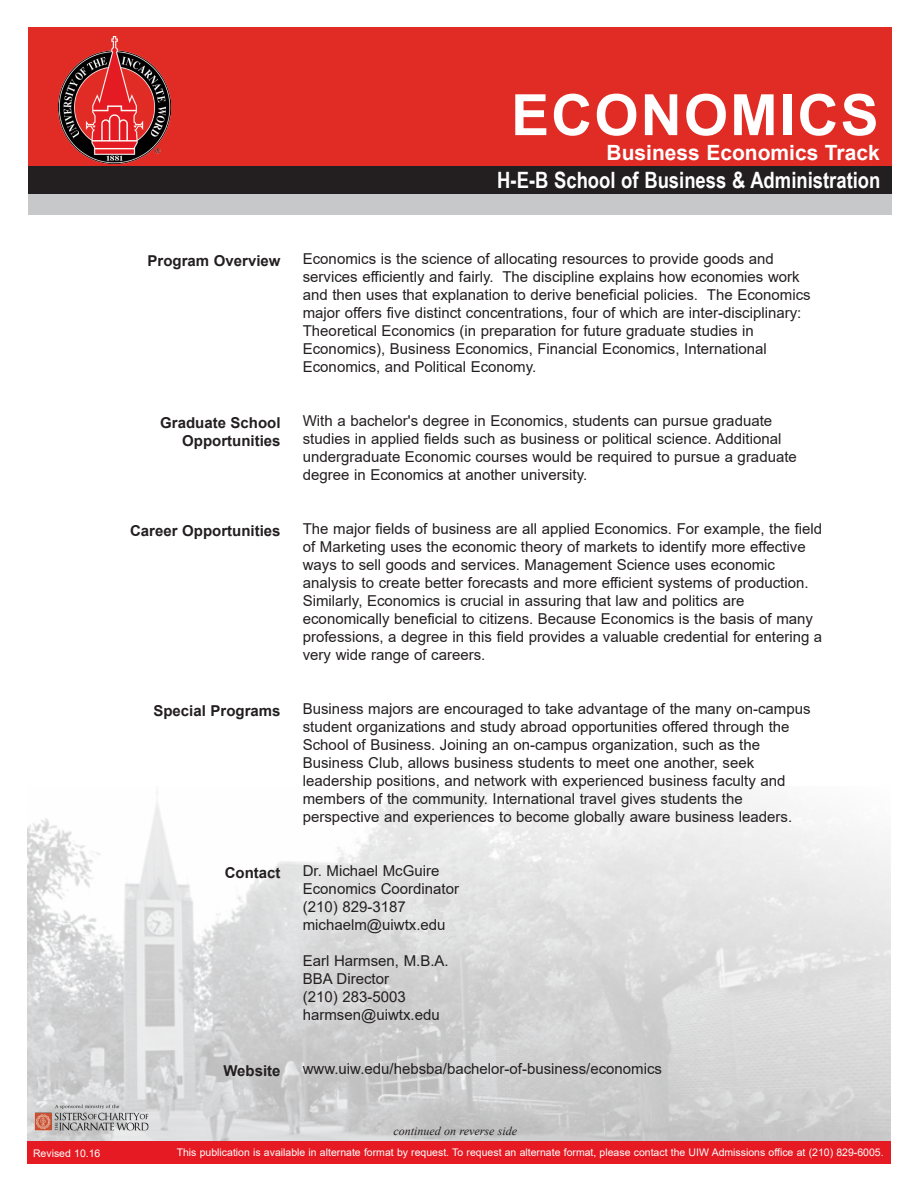
<style>
.page{position:relative;width:918px;height:1188px;background:#fff}
.page>*{position:absolute;margin:0;border:0;box-sizing:border-box;transform-origin:0 0}
.t1{font:700 57px "Arial";letter-spacing:.035em;color:#fff}
.t2{font:700 22.5px "Arial Narrow";color:#fff}
.t3{font:700 21px "Arial";color:#fff}
.t4{font:15px/18px "Arial";color:#231f20}
.t5{font:700 15px/18px "Arial";color:#231f20;text-align:right}
.t6{font:italic 12px "Times New Roman";color:#231f20}
.t7{font:10.5px "Arial";color:#fff}
</style>
<div class="page">
<img style="left:27px;top:786px;width:864px;height:356px">
<div style="left:27px;top:1142px;width:864px;height:22px;background:#e51a23"></div>
<div style="left:28px;top:27px;width:864px;height:149px;background:#e12c26"></div>
<div style="left:28px;top:178px;width:864px;height:37px;background:#c7c8ca"></div>
<div style="left:28px;top:166px;width:864px;height:28px;background:#231f20"></div>
<img style="left:58px;top:37px;width:113px;height:126px">
<img style="left:27px;top:1104px;width:125px;height:34px">
<p class="t1" style="left:511px;top:75px;width:369px">ECONOMICS</p>
<p class="t3" style="left:607px;top:138px;width:275px">Business Economics Track</p>
<p class="t2" style="left:497px;top:163px;width:385px">H-E-B School of Business &amp; Administration</p>
<p class="t5" style="left:148px;top:251px;width:134px">Program Overview</p>
<p class="t5" style="left:160px;top:413px;width:122px">Graduate School<br>Opportunities</p>
<p class="t5" style="left:130px;top:521px;width:152px">Career Opportunities</p>
<p class="t5" style="left:153px;top:701px;width:129px">Special Programs</p>
<p class="t5" style="left:225px;top:863px;width:57px">Contact</p>
<p class="t5" style="left:223px;top:1061px;width:59px">Website</p>
<p class="t4" style="left:303px;top:250px;width:509px">Economics is the science of allocating resources to provide goods and services efficiently and fairly. The discipline explains how economies work and then uses that explanation to derive beneficial policies. The Economics major offers five distinct concentrations, four of which are inter-disciplinary:<br>Theoretical Economics (in preparation for future graduate studies in Economics), Business Economics, Financial Economics, International Economics, and Political Economy.</p>
<p class="t4" style="left:303px;top:412px;width:496px">With a bachelor's degree in Economics, students can pursue graduate studies in applied fields such as business or political science. Additional undergraduate Economic courses would be required to pursue a graduate degree in Economics at another university.</p>
<p class="t4" style="left:303px;top:520px;width:521px">The major fields of business are all applied Economics. For example, the field of Marketing uses the economic theory of markets to identify more effective ways to sell goods and services. Management Science uses economic analysis to create better forecasts and more efficient systems of production.<br>Similarly, Economics is crucial in assuring that law and politics are economically beneficial to citizens. Because Economics is the basis of many professions, a degree in this field provides a valuable credential for entering a very wide range of careers.</p>
<p class="t4" style="left:303px;top:700px;width:509px">Business majors are encouraged to take advantage of the many on-campus</p>
<p class="t4" style="left:303px;top:718px;width:488px">student organizations and study abroad opportunities offered through the</p>
<p class="t4" style="left:303px;top:736px;width:459px">School of Business. Joining an on-campus organization, such as the</p>
<p class="t4" style="left:303px;top:754px;width:491px">Business Club, allows business students to meet one another, seek leadership positions, and network with experienced business faculty and members of the community. International travel gives students the perspective and experiences to become globally aware business leaders.</p>
<p class="t4" style="left:303px;top:862px;width:138px">Dr. Michael McGuire</p>
<p class="t4" style="left:303px;top:880px;width:158px">Economics Coordinator</p>
<p class="t4" style="left:303px;top:898px;width:104px">(210) 829-3187</p>
<p class="t4" style="left:303px;top:916px;width:144px">michaelm@uiwtx.edu</p>
<p class="t4" style="left:303px;top:952px;width:147px">Earl Harmsen, M.B.A.</p>
<p class="t4" style="left:303px;top:970px;width:88px">BBA Director</p>
<p class="t4" style="left:303px;top:988px;width:104px">(210) 283-5003</p>
<p class="t4" style="left:303px;top:1006px;width:138px">harmsen@uiwtx.edu</p>
<p class="t4" style="left:303px;top:1060px;width:361px">www.uiw.edu/hebsba/bachelor-of-business/economics</p>
<p class="t6" style="left:394px;top:1123px;width:125px">continued on reverse side</p>
<p class="t7" style="left:33px;top:1146px;width:69px">Revised 10.16</p>
<p class="t7" style="left:177px;top:1145px;width:708px">This publication is available in alternate format by request. To request an alternate format, please contact the UIW Admissions office at (210) 829-6005.</p>
</div>
